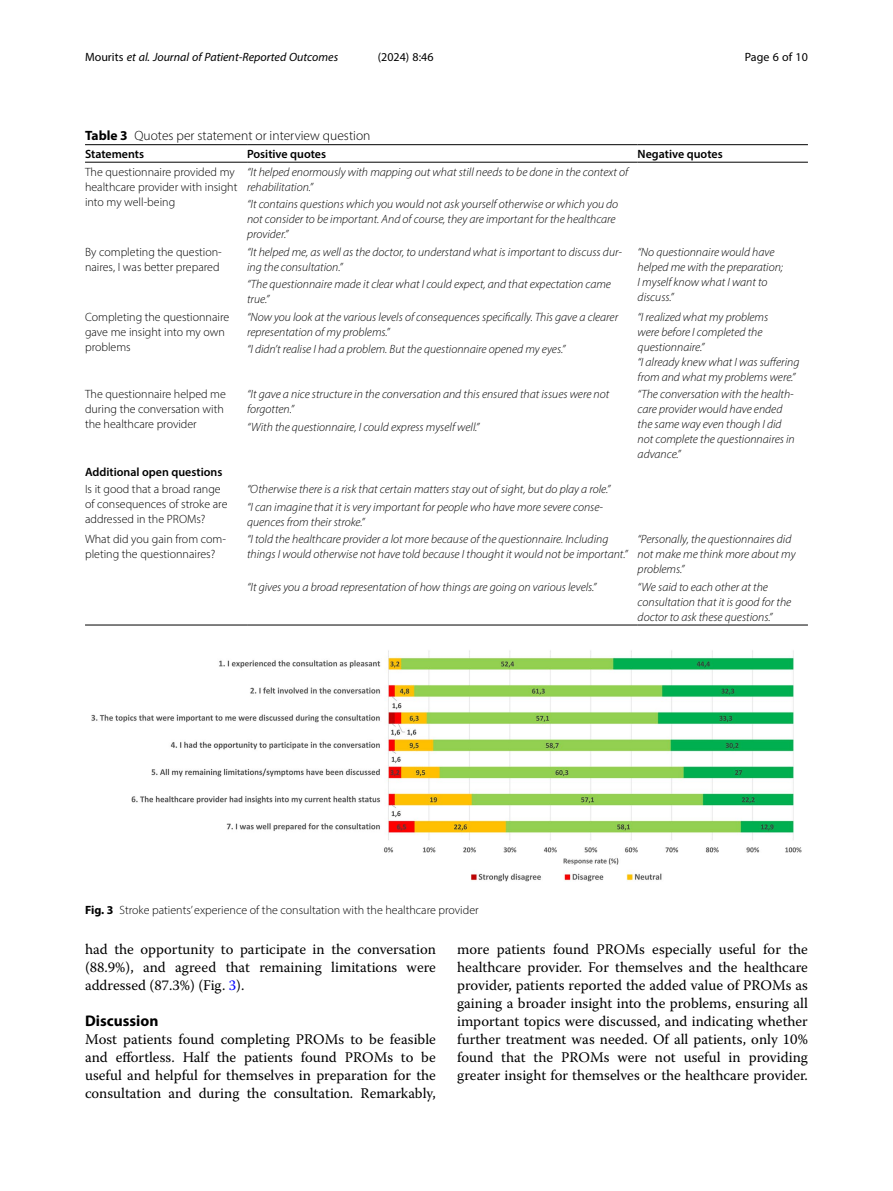
<style>
.page{position:relative;width:893px;height:1191px;background:#fff}
.page>*{position:absolute;margin:0;border:0;box-sizing:border-box;transform-origin:0 0}
.Head_1{font:700 15.45px "Myriad Pro";color:#000}
.Body_Text{font:14.7px/18px "Warnock Pro";color:#000;text-align:justify}
.Table_Caption{font:300 13.5px "Myriad Pro";color:#000}
.Table_Body{font:italic 300 12px/15px "Myriad Pro";color:#000}
.Table_Body-2{font:300 12px/15px "Myriad Pro";color:#000}
.Figure_Caption{font:300 12px "Myriad Pro";color:#000}
.t1{font:italic 12px "Myriad Pro";color:#000}
.Table_Head{font:600 12px "Myriad Pro";color:#000}
.Table_Body-3{font:600 12px "Myriad Pro";color:#000}
.t2{font:12px "Myriad Pro";color:#000}
.s1{font-style:normal}
.s2{font-weight:700}
.s3{color:#00f}
</style>
<div class="page">
<hr style="left:85px;top:625px;width:162px;height:1px;background:#000">
<hr style="left:85px;top:162px;width:162px;height:1px;background:#000">
<hr style="left:247px;top:144px;width:391px;height:1px;background:#000">
<hr style="left:247px;top:162px;width:391px;height:1px;background:#000">
<hr style="left:638px;top:144px;width:170px;height:1px;background:#000">
<hr style="left:638px;top:162px;width:170px;height:1px;background:#000">
<hr style="left:247px;top:625px;width:391px;height:1px;background:#000">
<hr style="left:638px;top:625px;width:170px;height:1px;background:#000">
<hr style="left:85px;top:144px;width:162px;height:1px;background:#000">
<img style="left:91px;top:650px;width:711px;height:232px">
<p class="t1" style="left:85px;top:50px;width:255px"><span class="s1">Mourits</span> et al. Journal of Patient-Reported Outcomes</p>
<p class="t2" style="left:378px;top:50px;width:57px">(2024) 8:46</p>
<p class="t2" style="left:745px;top:50px;width:65px">Page 6 of 10</p>
<p class="Table_Caption" style="left:85px;top:128px;width:287px"><span class="s2">Table 3</span> Quotes per statement or interview question</p>
<p class="Table_Head" style="left:85px;top:146px;width:61px">Statements</p>
<p class="Table_Head" style="left:247px;top:146px;width:81px">Positive quotes</p>
<p class="Table_Head" style="left:638px;top:146px;width:87px">Negative quotes</p>
<p class="Table_Body-2" style="left:85px;top:164px;width:154px">The questionnaire provided my healthcare provider with insight into my well-being</p>
<p class="Table_Body" style="left:247px;top:164px;width:382px">“It helped enormously with mapping out what still needs to be done in the context of rehabilitation.”</p>
<p class="Table_Body" style="left:247px;top:196px;width:373px">“It contains questions which you would not ask yourself otherwise or which you do not consider to be important. And of course, they are important for the healthcare provider.”</p>
<p class="Table_Body-2" style="left:85px;top:244px;width:138px">By completing the question&shy;naires, I was better prepared</p>
<p class="Table_Body" style="left:247px;top:244px;width:376px">“It helped me, as well as the doctor, to understand what is important to discuss dur&shy;ing the consultation.”</p>
<p class="Table_Body" style="left:638px;top:244px;width:147px">“No questionnaire would have helped me with the preparation;<br>I myself know what I want to discuss.”</p>
<p class="Table_Body" style="left:247px;top:276px;width:365px">“The questionnaire made it clear what I could expect, and that expectation came true.”</p>
<p class="Table_Body-2" style="left:85px;top:309px;width:146px">Completing the questionnaire gave me insight into my own problems</p>
<p class="Table_Body" style="left:247px;top:309px;width:372px">“Now you look at the various levels of consequences specifically. This gave a clearer representation of my problems.”</p>
<p class="Table_Body" style="left:638px;top:309px;width:132px">“I realized what my problems were before I completed the questionnaire.”</p>
<p class="Table_Body" style="left:638px;top:354px;width:163px">“I already knew what I was suffering from and what my problems were.”</p>
<p class="Table_Body" style="left:247px;top:341px;width:320px">“I didn’t realise I had a problem. But the questionnaire opened my eyes.”</p>
<p class="Table_Body-2" style="left:85px;top:386px;width:142px">The questionnaire helped me during the conversation with the healthcare provider</p>
<p class="Table_Body" style="left:247px;top:386px;width:364px">“It gave a nice structure in the conversation and this ensured that issues were not forgotten.”</p>
<p class="Table_Body" style="left:638px;top:386px;width:159px">“The conversation with the health&shy;care provider would have ended the same way even though I did not complete the questionnaires in advance.”</p>
<p class="Table_Body" style="left:247px;top:419px;width:234px">“With the questionnaire, I could express myself well.”</p>
<p class="Table_Body-3" style="left:85px;top:464px;width:139px">Additional open questions</p>
<p class="Table_Body-2" style="left:85px;top:481px;width:144px">Is it good that a broad range of consequences of stroke are addressed in the PROMs?</p>
<p class="Table_Body" style="left:247px;top:481px;width:365px">“Otherwise there is a risk that certain matters stay out of sight, but do play a role.”</p>
<p class="Table_Body" style="left:247px;top:499px;width:358px">“I can imagine that it is very important for people who have more severe conse&shy;quences from their stroke.”</p>
<p class="Table_Body-2" style="left:85px;top:531px;width:142px">What did you gain from com&shy;pleting the questionnaires?</p>
<p class="Table_Body" style="left:247px;top:531px;width:382px">“I told the healthcare provider a lot more because of the questionnaire. Including things I would otherwise not have told because I thought it would not be important.”</p>
<p class="Table_Body" style="left:638px;top:531px;width:160px">“Personally, the questionnaires did not make me think more about my problems.”</p>
<p class="Table_Body" style="left:247px;top:579px;width:351px">“It gives you a broad representation of how things are going on various levels.”</p>
<p class="Table_Body" style="left:638px;top:579px;width:155px">“We said to each other at the consultation that it is good for the doctor to ask these questions.”</p>
<p class="Figure_Caption" style="left:85px;top:903px;width:395px"><span class="s2">Fig. 3</span> Stroke patients’ experience of the consultation with the healthcare provider</p>
<p class="Body_Text" style="left:85px;top:940px;width:352px">had the opportunity to participate in the conversation (88.9%), and agreed that remaining limitations were addressed (87.3%) (Fig. <span class="s3">3</span>).</p>
<p class="Head_1" style="left:85px;top:1011px;width:75px">Discussion</p>
<p class="Body_Text" style="left:85px;top:1030px;width:352px">Most patients found completing PROMs to be feasible and effortless. Half the patients found PROMs to be useful and helpful for themselves in preparation for the consultation and during the consultation. Remarkably,</p>
<p class="Body_Text" style="left:457px;top:940px;width:352px">more patients found PROMs especially useful for the healthcare provider. For themselves and the healthcare provider, patients reported the added value of PROMs as gaining a broader insight into the problems, ensuring all important topics were discussed, and indicating whether further treatment was needed. Of all patients, only 10% found that the PROMs were not useful in providing greater insight for themselves or the healthcare provider.</p>
</div>
